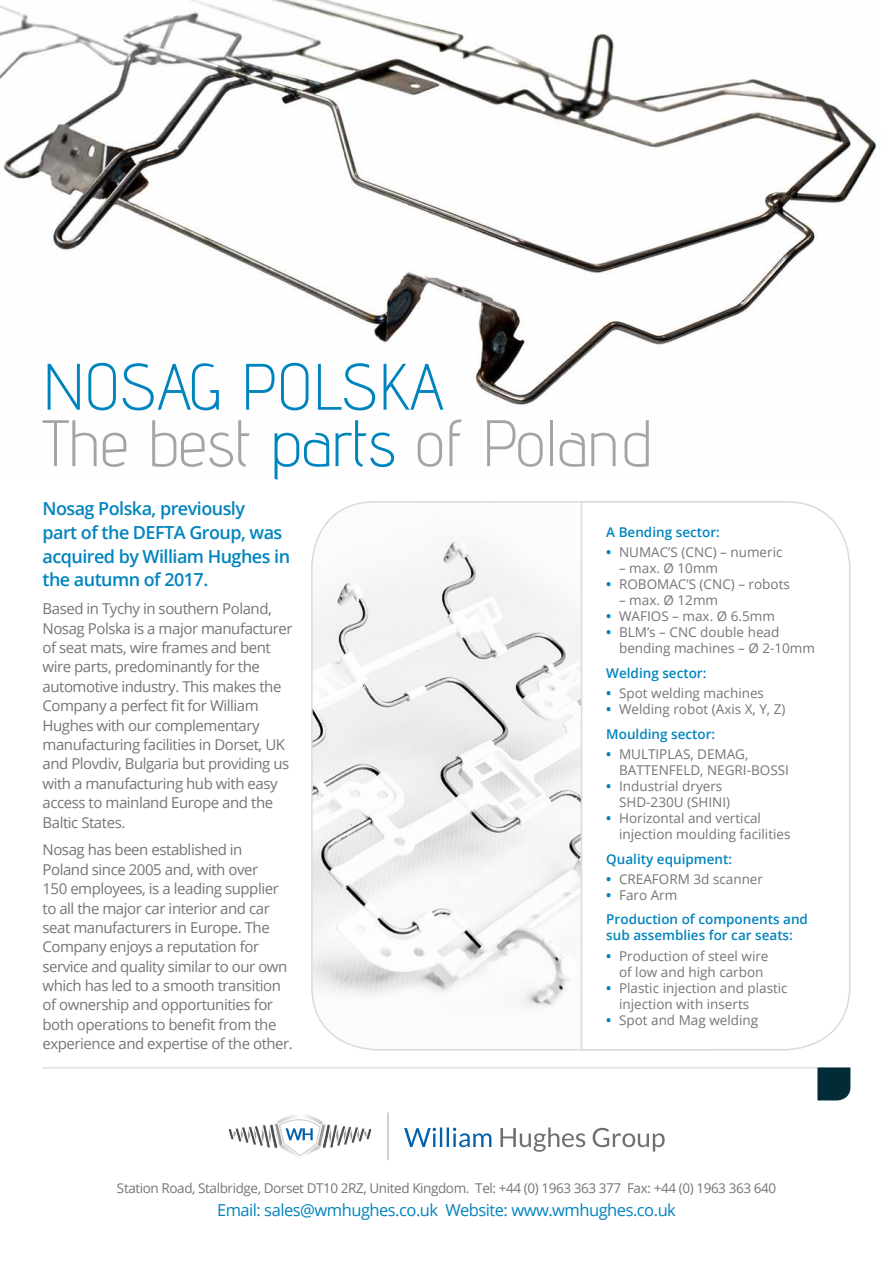
<style>
.page{position:relative;width:893px;height:1263px;background:#fff}
.page>*{position:absolute;margin:0;border:0;box-sizing:border-box;transform-origin:0 0}
.t1{font:300 65.55px/56.4px "Advent Pro";color:#0084be}
.t2{font:600 18px/23.9px "Open Sans";letter-spacing:-.03em;color:#0084be}
.t3{font:16.5px "Open Sans";letter-spacing:-.03em;color:#0084be}
.t4{font:15px/19.4px "Open Sans";letter-spacing:-.03em;color:#787472}
.t5{font:13.5px/16px "Open Sans";color:#787472}
.t6{font:600 13.5px/24.6px "Open Sans";color:#0084be}
.t7{font:13.5px "Open Sans";letter-spacing:-.03em;color:#787472}
.s1{color:#a6a3a1}
.s2{font-weight:700;color:#0084be}
.s3{font-weight:600;color:#0084be}
.s4{font-weight:700}
.s5{font-weight:400;color:#787472}
</style>
<div class="page">
<img style="left:0;top:0;width:878px;height:406px">
<img style="left:312px;top:502px;width:268px;height:548px">
<svg style="left:580px;top:501px;width:271px;height:550px"></svg>
<hr style="left:388px;top:1112px;width:1px;height:48px;background:#a6a3a1">
<svg style="left:500px;top:1127px;width:165px;height:25px"></svg>
<svg style="left:404px;top:1127px;width:87px;height:20px"></svg>
<svg style="left:229px;top:1115px;width:143px;height:42px"></svg>
<hr style="left:43px;top:1067px;width:807px;height:1px;background:#d3d1d0">
<svg style="left:817px;top:1067px;width:33px;height:33px"></svg>
<h1 class="t1" style="left:43px;top:357px;width:610px">NOSAG POLSKA<br><span class="s1">The best</span> parts <span class="s1">of Poland</span></h1>
<p class="t2" style="left:43px;top:496px;width:249px">Nosag Polska, previously<br>part of the DEFTA Group, was acquired by William Hughes in the autumn of 2017.</p>
<p class="t4" style="left:43px;top:599px;width:252px">Based in Tychy in southern Poland, Nosag Polska is a major manufacturer of seat mats, wire frames and bent wire parts, predominantly for the automotive industry. This makes the Company a perfect fit for William Hughes with our complementary manufacturing facilities in Dorset, UK and Plovdiv, Bulgaria but providing us with a manufacturing hub with easy access to mainland Europe and the Baltic States.</p>
<p class="t4" style="left:43px;top:840px;width:252px">Nosag has been established in<br>Poland since 2005 and, with over<br>150 employees, is a leading supplier to all the major car interior and car seat manufacturers in Europe. The Company enjoys a reputation for service and quality similar to our own which has led to a smooth transition of ownership and opportunities for both operations to benefit from the experience and expertise of the other.</p>
<p class="t6" style="left:606px;top:519px;width:115px">A Bending sector:</p>
<p class="t5" style="left:606px;top:544px;width:178px"><span class="s2">•</span> NUMAC’S (CNC) – numeric</p>
<p class="t5" style="left:619px;top:560px;width:101px">– max. Ø 10mm</p>
<p class="t5" style="left:606px;top:576px;width:185px"><span class="s2">•</span> ROBOMAC’S (CNC) – robots</p>
<p class="t5" style="left:619px;top:592px;width:101px">– max. Ø 12mm</p>
<p class="t5" style="left:606px;top:608px;width:170px"><span class="s2">•</span> WAFIOS – max. Ø 6.5mm</p>
<p class="t5" style="left:619px;top:624px;width:197px;text-indent:-13px"><span class="s2">•</span> BLM’s – CNC double head bending machines – Ø 2-10mm</p>
<p class="t6" style="left:606px;top:660px;width:102px">Welding sector:</p>
<p class="t5" style="left:606px;top:685px;width:159px"><span class="s2">•</span> Spot welding machines</p>
<p class="t5" style="left:606px;top:697px;width:181px;line-height:24.6px"><span class="s2">•</span> Welding robot (Axis X, Y, Z)<br><span class="s3">Moulding sector:</span></p>
<p class="t5" style="left:619px;top:746px;width:171px;text-indent:-13px"><span class="s2">•</span> MULTIPLAS, DEMAG,<br>BATTENFELD, NEGRI-BOSSI</p>
<p class="t5" style="left:619px;top:778px;width:113px;text-indent:-13px"><span class="s2">•</span> Industrial dryers<br>SHD-230U (SHINI)</p>
<p class="t5" style="left:619px;top:810px;width:173px;text-indent:-13px"><span class="s2">•</span> Horizontal and vertical injection moulding facilities</p>
<p class="t6" style="left:606px;top:846px;width:127px">Quality equipment:</p>
<p class="t5" style="left:606px;top:871px;width:158px"><span class="s2">•</span> CREAFORM 3d scanner</p>
<p class="t6" style="left:606px;top:882px;width:203px"><span class="s4">•</span> <span class="s5">Faro Arm<br></span>Production of components and</p>
<p class="t6" style="left:606px;top:923px;width:188px">sub assemblies for car seats:</p>
<p class="t5" style="left:606px;top:947px;width:164px;text-align:center"><span class="s2">•</span> Production of steel wire of low and high carbon</p>
<p class="t5" style="left:619px;top:979px;width:170px;text-indent:-13px"><span class="s2">•</span> Plastic injection and plastic injection with inserts</p>
<p class="t5" style="left:606px;top:1011px;width:153px"><span class="s2">•</span> Spot and Mag welding</p>
<p class="t7" style="left:117px;top:1178px;width:661px">Station Road, Stalbridge, Dorset DT10 2RZ, United Kingdom. Tel: +44 (0) 1963 363 377 Fax: +44 (0) 1963 363 640</p>
<p class="t3" style="left:217px;top:1199px;width:460px">Email: sales@wmhughes.co.uk Website: www.wmhughes.co.uk</p>
</div>
